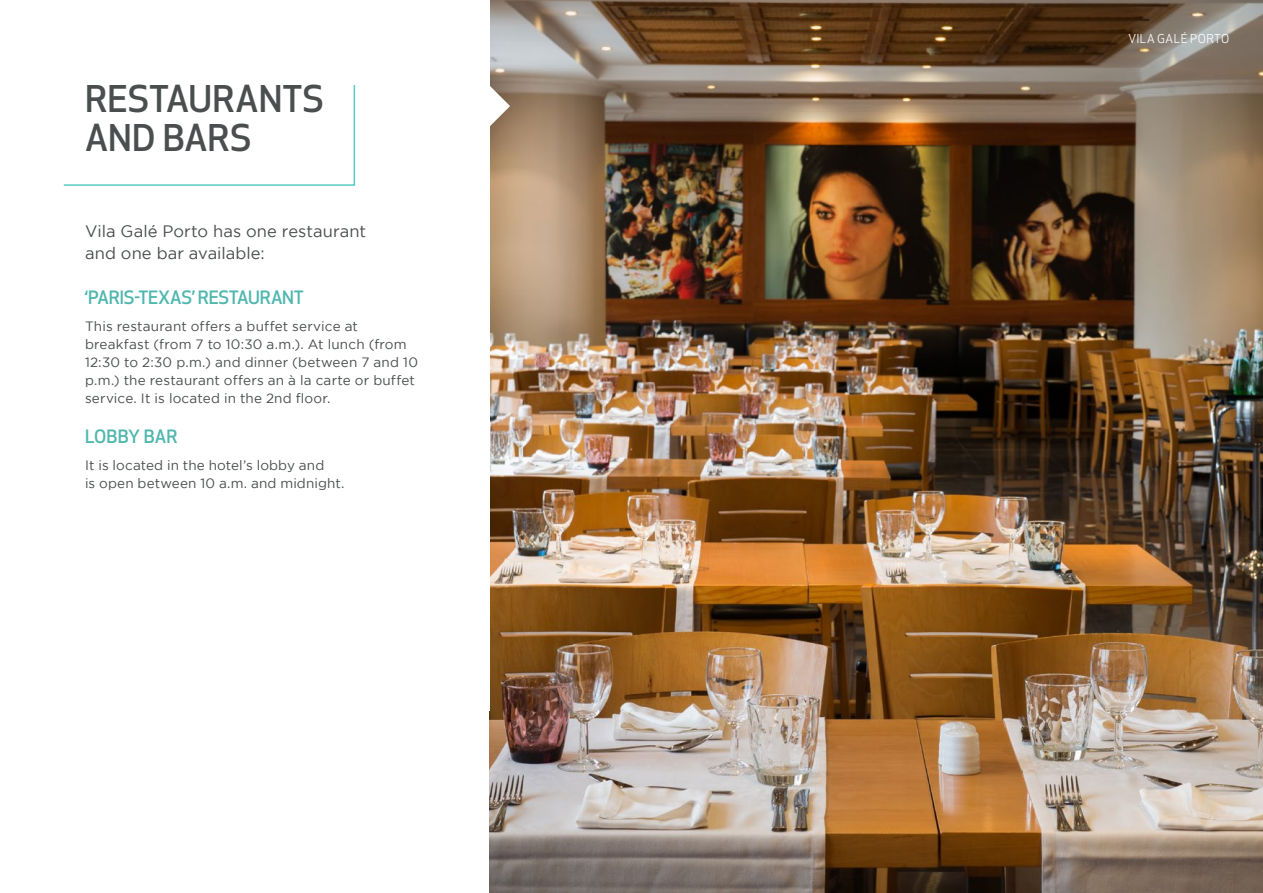
<style>
.page{position:relative;width:1263px;height:893px;background:#fff}
.page>*{position:absolute;margin:0;border:0;box-sizing:border-box;transform-origin:0 0}
.t1{font:500 36px/39px "Apex New";letter-spacing:.005em;color:#4a4e4f}
.t2{font:500 18px "Apex New";letter-spacing:-.01em;color:#4fb7ae}
.t3{font:16.5px/22.5px "Gotham";letter-spacing:.005em;color:#4a4e4f}
.t4{font:13.5px/18px "Gotham";letter-spacing:.01em;color:#4a4e4f}
.t5{font:12px "Apex New";letter-spacing:.04em;color:#fff}
</style>
<div class="page">
<img style="left:489px;top:0;width:774px;height:893px">
<svg style="left:489px;top:85px;width:21px;height:42px"></svg>
<svg style="left:63px;top:85px;width:293px;height:101px"></svg>
<h1 class="t1" style="left:85px;top:79px;width:240px">RESTAURANTS<br>AND BARS</h1>
<p class="t3" style="left:85px;top:219px;width:283px">Vila Galé Porto has one restaurant and one bar available:</p>
<h2 class="t2" style="left:85px;top:285px;width:220px">‘PARIS-TEXAS’ RESTAURANT</h2>
<p class="t4" style="left:85px;top:317px;width:334px">This restaurant offers a buffet service at breakfast (from 7 to 10:30 a.m.). At lunch (from 12:30 to 2:30 p.m.) and dinner (between 7 and 10 p.m.) the restaurant offers an à la carte or buffet service. It is located in the 2nd floor.</p>
<h2 class="t2" style="left:85px;top:424px;width:94px">LOBBY BAR</h2>
<p class="t4" style="left:85px;top:456px;width:261px">It is located in the hotel’s lobby and<br>is open between 10 a.m. and midnight.</p>
<p class="t5" style="left:1128px;top:31px;width:102px">VILA GALÉ PORTO</p>
</div>
